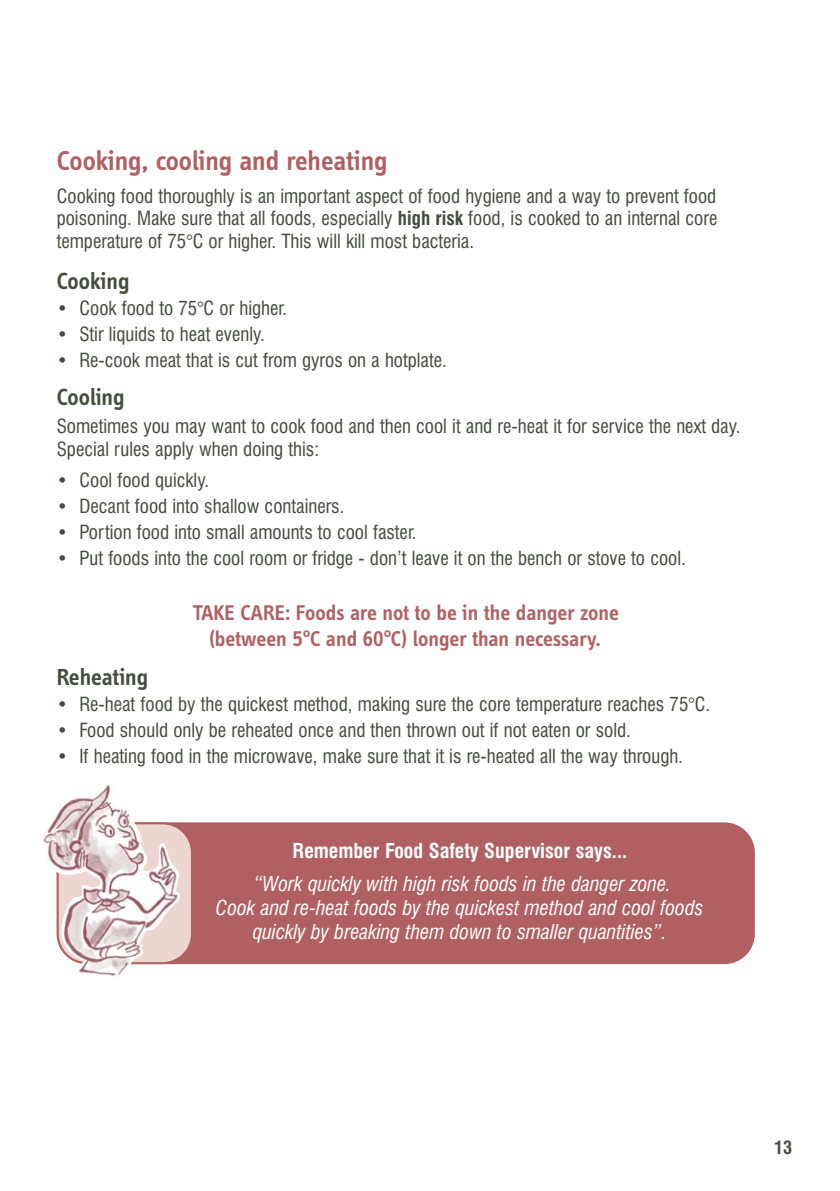
<style>
.page{position:relative;width:840px;height:1191px;background:#fff}
.page>*{position:absolute;margin:0;border:0;box-sizing:border-box;transform-origin:0 0}
.t1{font:600 28px "Info Disp";color:#b16062}
.t2{font:600 24px "Info Disp";color:#434d3e}
.t3{font:600 22px/26.4px "Info Disp";color:#b16062;text-align:center}
.t4{font:italic condensed 20px/24px "Swiss 721 BT";color:#fff;text-align:center}
.t5{font:700 condensed 20px "Swiss 721 BT";color:#fff}
.t6{font:condensed 19px/22.8px "Swiss 721 BT";color:#434d3e;text-align:justify}
.t7{font:700 condensed 18px "Swiss 721 BT";color:#434d3e}
.s1{font-weight:700}
</style>
<div class="page">
<div style="left:193px;top:822px;width:561px;height:142px;background:#b16062"></div>
<svg style="left:180px;top:822px;width:13px;height:142px;background:#d9aeac"></svg>
<img style="left:43px;top:784px;width:137px;height:192px">
<h1 class="t1" style="left:57px;top:150px;width:332px">Cooking, cooling and reheating</h1>
<p class="t6" style="left:57px;top:187px;width:661px">Cooking food thoroughly is an important aspect of food hygiene and a way to prevent food poisoning. Make sure that all foods, especially <span class="s1">high risk</span> food, is cooked to an internal core temperature of 75°C or higher. This will kill most bacteria.</p>
<p class="t2" style="left:57px;top:272px;width:74px">Cooking</p>
<p class="t6" style="left:57px;top:299px;width:232px">• Cook food to 75°C or higher.</p>
<p class="t6" style="left:57px;top:325px;width:209px">• Stir liquids to heat evenly.</p>
<p class="t6" style="left:57px;top:350px;width:391px">• Re-cook meat that is cut from gyros on a hotplate.</p>
<p class="t2" style="left:57px;top:388px;width:69px">Cooling</p>
<p class="t6" style="left:57px;top:417px;width:685px">Sometimes you may want to cook food and then cool it and re-heat it for service the next day.<br>Special rules apply when doing this:</p>
<p class="t6" style="left:57px;top:471px;width:154px">• Cool food quickly.</p>
<p class="t6" style="left:57px;top:497px;width:289px">• Decant food into shallow containers.</p>
<p class="t6" style="left:57px;top:523px;width:361px">• Portion food into small amounts to cool faster.</p>
<p class="t6" style="left:57px;top:549px;width:630px">• Put foods into the cool room or fridge - don’t leave it on the bench or stove to cool.</p>
<p class="t3" style="left:193px;top:601px;width:427px">TAKE CARE: Foods are not to be in the danger zone (between 5°C and 60°C) longer than necessary.</p>
<p class="t2" style="left:57px;top:668px;width:93px">Reheating</p>
<p class="t6" style="left:57px;top:695px;width:654px">• Re-heat food by the quickest method, making sure the core temperature reaches 75°C.</p>
<p class="t6" style="left:57px;top:721px;width:575px">• Food should only be reheated once and then thrown out if not eaten or sold.</p>
<p class="t6" style="left:57px;top:746px;width:627px">• If heating food in the microwave, make sure that it is re-heated all the way through.</p>
<p class="t5" style="left:292px;top:844px;width:336px">Remember Food Safety Supervisor says...</p>
<p class="t4" style="left:216px;top:873px;width:489px">“Work quickly with high risk foods in the danger zone.<br>Cook and re-heat foods by the quickest method and cool foods quickly by breaking them down to smaller quantities”.</p>
<p class="t7" style="left:773px;top:1140px;width:19px">13</p>
</div>
